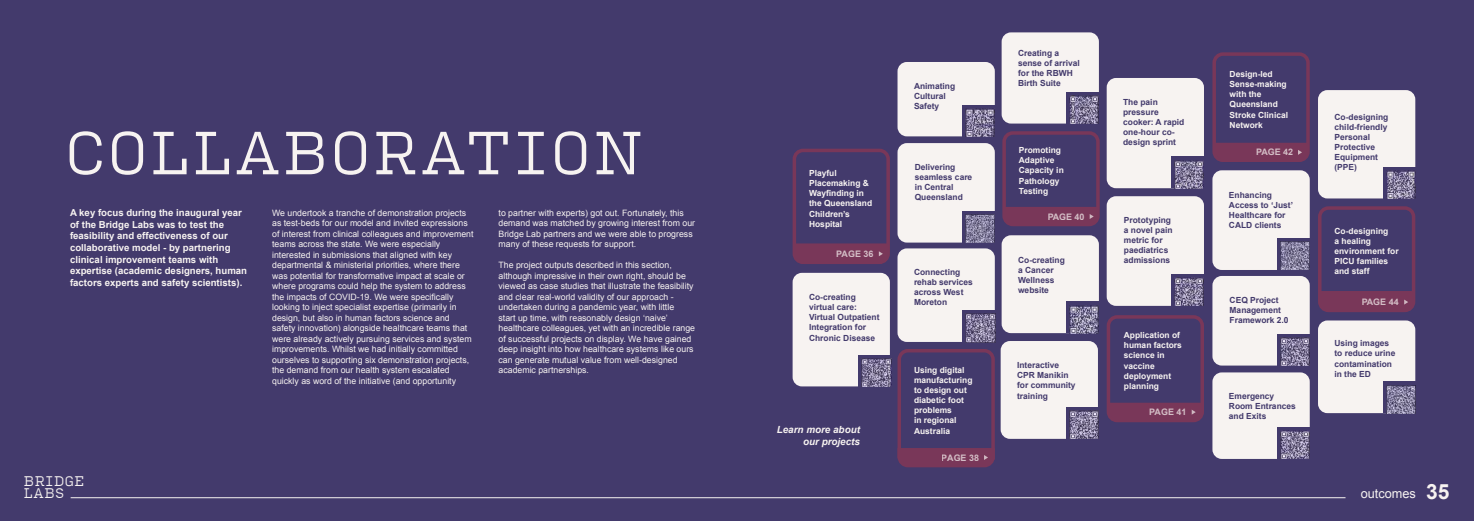
<style>
.page{position:relative;width:1474px;height:521px;background:#fff}
.page>*{position:absolute;margin:0;border:0;box-sizing:border-box;transform-origin:0 0}
.t1{font:300 58.36px "Input Serif";color:#f7f3f1}
.t2{font:700 21px "Arial";color:#f7f3f1}
.t3{font:300 13.3px/12.2px "Input Serif";color:#f7f3f1}
.t4{font:12.69px "Arial";color:#f7f3f1}
.t5{font:italic 700 9.8px/11.8px "Arial";color:#f7f3f1;text-align:right}
.t6{font:700 9.62px/11.5px "Arial";color:#f7f3f1}
.t7{font:700 8.92px "Arial";color:#f7f3f1}
.t8{font:8.75px/10.5px "Arial";color:#f7f3f1}
.t9{font:700 8.4px/10.1px "Arial";color:#433a6c}
.t10{font:700 8.4px/10.1px "Arial";color:#f7f3f1}
</style>
<div class="page">
<div style="left:0;top:0;width:1473px;height:521px;background:#433a6c"></div>
<hr style="left:71px;top:497px;width:1274px;height:1px;background:#f7f3f1">
<div style="left:1317px;top:90px;width:98px;height:108px;background:#f7f3f1;border-radius:9px"></div>
<div style="left:1212px;top:170px;width:97px;height:100px;background:#f7f3f1;border-radius:9px"></div>
<div style="left:1001px;top:235px;width:97px;height:98px;background:#f7f3f1;border-radius:9px"></div>
<div style="left:1002px;top:131px;width:97px;height:95px;border:4px solid #793759;border-radius:9px"></div>
<div style="left:1317px;top:206px;width:98px;height:106px;border:4px solid #793759;border-radius:9px"></div>
<div style="left:897px;top:349px;width:97px;height:118px;border:4px solid #793759;border-radius:9px"></div>
<div style="left:1001px;top:32px;width:97px;height:92px;background:#f7f3f1;border-radius:9px"></div>
<div style="left:1317px;top:320px;width:98px;height:93px;background:#f7f3f1;border-radius:9px"></div>
<div style="left:792px;top:149px;width:97px;height:115px;border:4px solid #793759;border-radius:9px"></div>
<div style="left:897px;top:248px;width:97px;height:94px;background:#f7f3f1;border-radius:9px"></div>
<div style="left:1212px;top:372px;width:97px;height:87px;background:#f7f3f1;border-radius:9px"></div>
<div style="left:1106px;top:196px;width:97px;height:110px;background:#f7f3f1;border-radius:9px"></div>
<div style="left:897px;top:143px;width:97px;height:100px;background:#f7f3f1;border-radius:9px"></div>
<div style="left:1212px;top:276px;width:97px;height:89px;background:#f7f3f1;border-radius:9px"></div>
<div style="left:792px;top:273px;width:97px;height:113px;background:#f7f3f1;border-radius:9px"></div>
<svg style="left:858px;top:355px;width:33px;height:31px"></svg>
<div style="left:962px;top:310px;width:32px;height:32px;background:#433a6c"></div>
<div style="left:962px;top:211px;width:32px;height:32px;background:#433a6c"></div>
<div style="left:1066px;top:92px;width:32px;height:32px;background:#433a6c"></div>
<div style="left:1171px;top:274px;width:32px;height:32px;background:#433a6c"></div>
<div style="left:1277px;top:238px;width:32px;height:32px;background:#433a6c"></div>
<div style="left:1382px;top:167px;width:33px;height:31px;background:#433a6c"></div>
<div style="left:1277px;top:334px;width:32px;height:31px;background:#433a6c"></div>
<div style="left:1277px;top:427px;width:32px;height:32px;background:#433a6c"></div>
<div style="left:1382px;top:382px;width:33px;height:31px;background:#433a6c"></div>
<div style="left:1066px;top:302px;width:32px;height:31px;background:#433a6c"></div>
<div style="left:1000px;top:341px;width:97px;height:98px;background:#f7f3f1;border-radius:9px"></div>
<div style="left:1106px;top:315px;width:97px;height:107px;border:4px solid #793759;border-radius:9px"></div>
<div style="left:1212px;top:52px;width:97px;height:110px;border:4px solid #793759;border-radius:9px"></div>
<div style="left:794px;top:243px;width:94px;height:20px;background:#793759"></div>
<div style="left:897px;top:448px;width:97px;height:17px;background:#793759"></div>
<div style="left:1003px;top:207px;width:95px;height:18px;background:#793759"></div>
<div style="left:1107px;top:403px;width:95px;height:18px;background:#793759"></div>
<div style="left:1213px;top:143px;width:95px;height:17px;background:#793759"></div>
<div style="left:1319px;top:291px;width:94px;height:20px;background:#793759"></div>
<img style="left:862px;top:359px;width:29px;height:28px">
<img style="left:965px;top:313px;width:30px;height:29px">
<img style="left:965px;top:215px;width:29px;height:28px">
<div style="left:897px;top:62px;width:97px;height:74px;background:#f7f3f1;border-radius:9px"></div>
<div style="left:962px;top:105px;width:32px;height:31px;background:#433a6c"></div>
<img style="left:965px;top:108px;width:29px;height:28px">
<img style="left:1069px;top:96px;width:29px;height:28px">
<div style="left:1106px;top:78px;width:97px;height:110px;background:#f7f3f1;border-radius:9px"></div>
<div style="left:1171px;top:157px;width:32px;height:31px;background:#433a6c"></div>
<img style="left:1174px;top:160px;width:29px;height:28px">
<img style="left:1174px;top:278px;width:29px;height:28px">
<img style="left:1280px;top:242px;width:29px;height:28px">
<img style="left:1386px;top:170px;width:29px;height:28px">
<img style="left:1280px;top:337px;width:29px;height:28px">
<img style="left:1280px;top:431px;width:29px;height:28px">
<img style="left:1386px;top:385px;width:29px;height:28px">
<img style="left:1069px;top:305px;width:29px;height:28px">
<div style="left:1066px;top:407px;width:32px;height:32px;background:#433a6c"></div>
<img style="left:1069px;top:411px;width:29px;height:28px">
<h1 class="t1" style="left:64px;top:101px;width:582px">COLLABORATION</h1>
<p class="t6" style="left:70px;top:208px;width:179px">A key focus during the inaugural year of the Bridge Labs was to test the feasibility and effectiveness of our collaborative model - by partnering clinical improvement teams with expertise (academic designers, human factors experts and safety scientists).</p>
<p class="t8" style="left:272px;top:207px;width:203px">We undertook a tranche of demonstration projects as test-beds for our model and invited expressions of interest from clinical colleagues and improvement teams across the state. We were especially interested in submissions that aligned with key departmental &amp; ministerial priorities, where there was potential for transformative impact at scale or where programs could help the system to address the impacts of COVID-19. We were specifically looking to inject specialist expertise (primarily in design, but also in human factors science and safety innovation) alongside healthcare teams that were already actively pursuing services and system improvements. Whilst we had initially committed ourselves to supporting six demonstration projects, the demand from our health system escalated quickly as word of the initiative (and opportunity</p>
<p class="t8" style="left:498px;top:207px;width:198px">to partner with experts) got out. Fortunately, this demand was matched by growing interest from our Bridge Lab partners and we were able to progress many of these requests for support.</p>
<p class="t8" style="left:498px;top:260px;width:198px">The project outputs described in this section, although impressive in their own right, should be viewed as case studies that illustrate the feasibility and clear real-world validity of our approach - undertaken during a pandemic year, with little<br>start up time, with reasonably design ‘naive’ healthcare colleagues, yet with an incredible range of successful projects on display. We have gained deep insight into how healthcare systems like ours can generate mutual value from well-designed academic partnerships.</p>
<h3 class="t3" style="left:23px;top:474px;width:63px">BRIDGE<br>LABS</h3>
<p class="t10" style="left:809px;top:168px;width:65px">Playful<br>Placemaking &amp;<br>Wayfinding in the Queensland<br>Children’s<br>Hospital</p>
<p class="t7" style="left:836px;top:248px;width:39px">PAGE 36</p>
<p class="t9" style="left:809px;top:292px;width:72px">Co-creating virtual care:<br>Virtual Outpatient<br>Integration for<br>Chronic Disease</p>
<p class="t5" style="left:776px;top:424px;width:85px">Learn more about our projects</p>
<p class="t9" style="left:914px;top:82px;width:43px">Animating<br>Cultural<br>Safety</p>
<p class="t9" style="left:914px;top:162px;width:59px">Delivering seamless care in Central<br>Queensland</p>
<p class="t9" style="left:914px;top:267px;width:60px">Connecting rehab services across West<br>Moreton</p>
<p class="t10" style="left:914px;top:365px;width:60px">Using digital manufacturing to design out diabetic foot problems<br>in regional<br>Australia</p>
<p class="t7" style="left:941px;top:452px;width:39px">PAGE 38</p>
<p class="t9" style="left:1018px;top:48px;width:63px">Creating a sense of arrival for the RBWH<br>Birth Suite</p>
<p class="t10" style="left:1018px;top:145px;width:46px">Promoting<br>Adaptive<br>Capacity in<br>Pathology<br>Testing</p>
<p class="t7" style="left:1047px;top:211px;width:39px">PAGE 40</p>
<p class="t9" style="left:1018px;top:255px;width:48px">Co-creating a Cancer<br>Wellness website</p>
<p class="t9" style="left:1017px;top:360px;width:60px">Interactive<br>CPR Manikin for community training</p>
<p class="t9" style="left:1123px;top:97px;width:63px">The pain pressure cooker: A rapid one-hour co&shy;design sprint</p>
<p class="t9" style="left:1123px;top:215px;width:50px">Prototyping a novel pain metric for paediatrics admissions</p>
<p class="t10" style="left:1123px;top:330px;width:60px">Application of human factors science in vaccine deployment planning</p>
<p class="t7" style="left:1149px;top:406px;width:39px">PAGE 41</p>
<p class="t10" style="left:1229px;top:69px;width:60px">Design-led<br>Sense-making with the<br>Queensland<br>Stroke Clinical<br>Network</p>
<p class="t7" style="left:1255px;top:146px;width:39px">PAGE 42</p>
<p class="t9" style="left:1228px;top:190px;width:66px">Enhancing<br>Access to ‘Just’<br>Healthcare for<br>CALD clients</p>
<p class="t9" style="left:1229px;top:295px;width:60px">CEQ Project<br>Management<br>Framework 2.0</p>
<p class="t9" style="left:1228px;top:391px;width:68px">Emergency<br>Room Entrances and Exits</p>
<p class="t9" style="left:1334px;top:112px;width:55px">Co-designing child-friendly<br>Personal<br>Protective<br>Equipment (PPE)</p>
<p class="t10" style="left:1334px;top:226px;width:66px">Co-designing<br>a healing environment for<br>PICU families and staff</p>
<p class="t7" style="left:1361px;top:296px;width:39px">PAGE 44</p>
<p class="t9" style="left:1334px;top:339px;width:62px">Using images to reduce urine contamination in the ED</p>
<h3 class="t4" style="left:1360px;top:485px;width:57px">outcomes</h3>
<h2 class="t2" style="left:1426px;top:477px;width:25px">35</h2>
</div>
